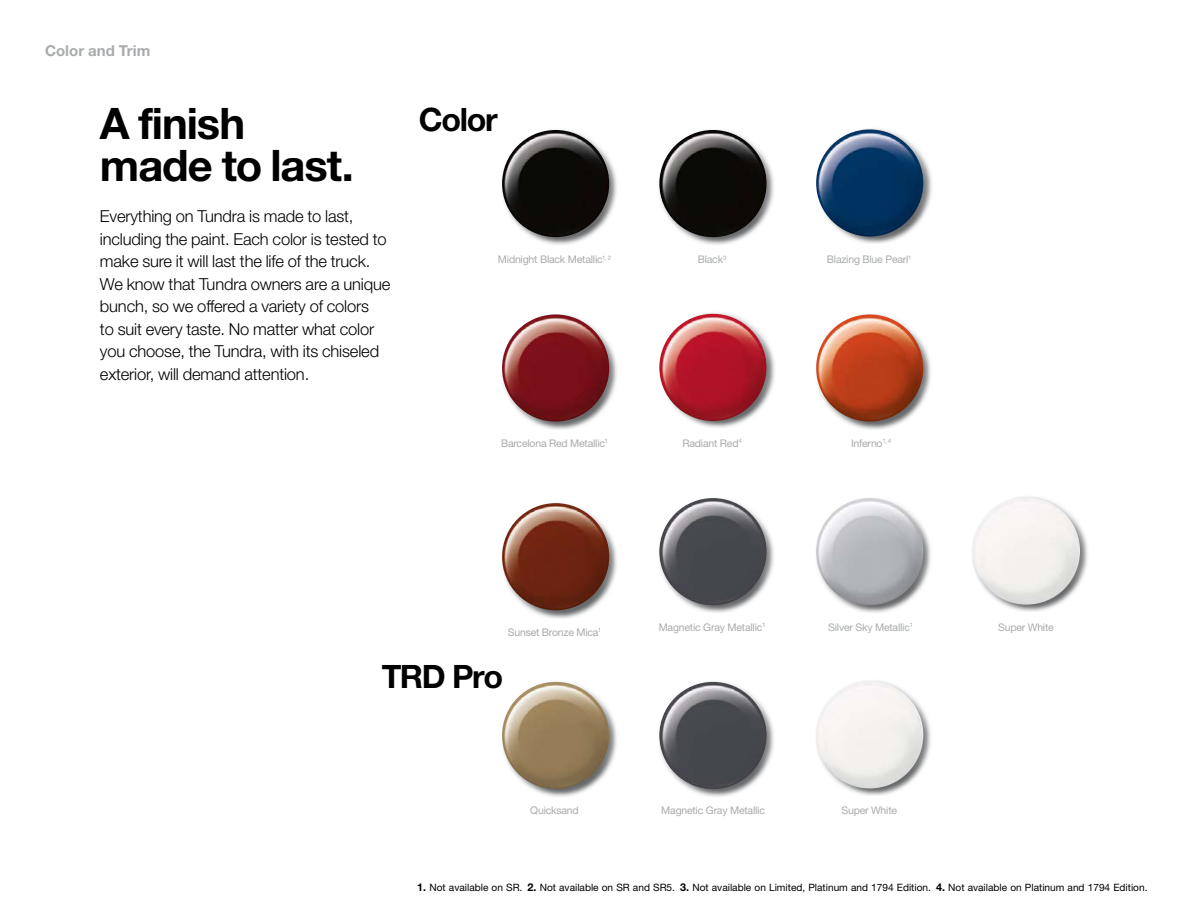
<style>
.page{position:relative;width:1188px;height:918px;background:#fff}
.page>*{position:absolute;margin:0;border:0;box-sizing:border-box;transform-origin:0 0}
.t1{font:700 43.5px/42px "Helvetica Neue LT Std";letter-spacing:-.025em;color:#000}
.t2{font:700 32.25px "Helvetica Neue LT Std";letter-spacing:-.04em;color:#000}
.t3{font:300 16.5px/22.5px "Helvetica Neue LT Std";letter-spacing:-.01em;color:#000}
.t4{font:700 15px "Helvetica Neue LT Std";letter-spacing:.005em;color:#a9aaac}
.t5{font:10.5px "Helvetica Neue LT Std";letter-spacing:-.02em;color:#a9aaac}
.t6{font:10.2px "Helvetica Neue LT Std";color:#000}
.s1{font-weight:700;font-size:10.8px}
</style>
<div class="page">
<img style="left:816px;top:128px;width:116px;height:116px">
<img style="left:816px;top:129px;width:107px;height:108px;border-radius:54px">
<img style="left:972px;top:496px;width:116px;height:116px">
<img style="left:973px;top:498px;width:107px;height:107px;border-radius:54px">
<img style="left:816px;top:680px;width:115px;height:116px">
<img style="left:816px;top:681px;width:107px;height:107px;border-radius:54px">
<img style="left:502px;top:129px;width:115px;height:116px">
<img style="left:502px;top:130px;width:107px;height:107px;border-radius:54px">
<img style="left:502px;top:314px;width:115px;height:116px">
<img style="left:502px;top:314px;width:107px;height:108px;border-radius:54px">
<img style="left:659px;top:498px;width:115px;height:115px">
<img style="left:659px;top:498px;width:108px;height:107px;border-radius:54px">
<img style="left:659px;top:129px;width:115px;height:116px">
<img style="left:659px;top:130px;width:108px;height:107px;border-radius:54px">
<img style="left:816px;top:314px;width:115px;height:116px">
<img style="left:816px;top:314px;width:107px;height:108px;border-radius:54px">
<img style="left:816px;top:498px;width:115px;height:115px">
<img style="left:816px;top:498px;width:107px;height:107px;border-radius:54px">
<img style="left:502px;top:681px;width:115px;height:116px">
<img style="left:502px;top:682px;width:107px;height:107px;border-radius:54px">
<img style="left:502px;top:503px;width:115px;height:115px">
<img style="left:502px;top:503px;width:107px;height:107px;border-radius:54px">
<img style="left:659px;top:312px;width:116px;height:116px">
<img style="left:659px;top:314px;width:107px;height:107px;border-radius:54px">
<img style="left:659px;top:681px;width:115px;height:116px">
<img style="left:659px;top:682px;width:108px;height:107px;border-radius:54px">
<p class="t4" style="left:45px;top:41px;width:107px">Color and Trim</p>
<h1 class="t1" style="left:100px;top:102px;width:256px">A finish made to last.</h1>
<p class="t3" style="left:100px;top:205px;width:292px">Everything on Tundra is made to last, including the paint. Each color is tested to make sure it will last the life of the truck.<br>We know that Tundra owners are a unique bunch, so we offered a variety of colors<br>to suit every taste. No matter what color you choose, the Tundra, with its chiseled exterior, will demand attention.</p>
<h2 class="t2" style="left:419px;top:100px;width:81px">Color</h2>
<p class="t5" style="left:498px;top:253px;width:115px">Midnight Black Metallic<sup>1,</sup> <sup>2</sup></p>
<p class="t5" style="left:501px;top:437px;width:108px">Barcelona Red Metallic<sup>1</sup></p>
<p class="t5" style="left:698px;top:253px;width:30px">Black<sup>3</sup></p>
<p class="t5" style="left:683px;top:437px;width:61px">Radiant Red<sup>4</sup></p>
<p class="t5" style="left:827px;top:253px;width:86px">Blazing Blue Pearl<sup>1</sup></p>
<p class="t5" style="left:851px;top:437px;width:42px">Inferno<sup>1,</sup> <sup>4</sup></p>
<p class="t5" style="left:508px;top:626px;width:95px">Sunset Bronze Mica<sup>1</sup></p>
<h2 class="t2" style="left:382px;top:656px;width:123px">TRD Pro</h2>
<p class="t5" style="left:530px;top:804px;width:50px">Quicksand</p>
<p class="t5" style="left:659px;top:621px;width:108px">Magnetic Gray Metallic<sup>1</sup></p>
<p class="t5" style="left:661px;top:804px;width:105px">Magnetic Gray Metallic</p>
<p class="t5" style="left:828px;top:621px;width:86px">Silver Sky Metallic<sup>1</sup></p>
<p class="t5" style="left:841px;top:804px;width:57px">Super White</p>
<p class="t5" style="left:998px;top:621px;width:57px">Super White</p>
<p class="t6" style="left:417px;top:881px;width:732px"><span class="s1">1.</span> Not available on SR. <span class="s1">2.</span> Not available on SR and SR5. <span class="s1">3.</span> Not available on Limited, Platinum and 1794 Edition. <span class="s1">4.</span> Not available on Platinum and 1794 Edition.</p>
</div>
